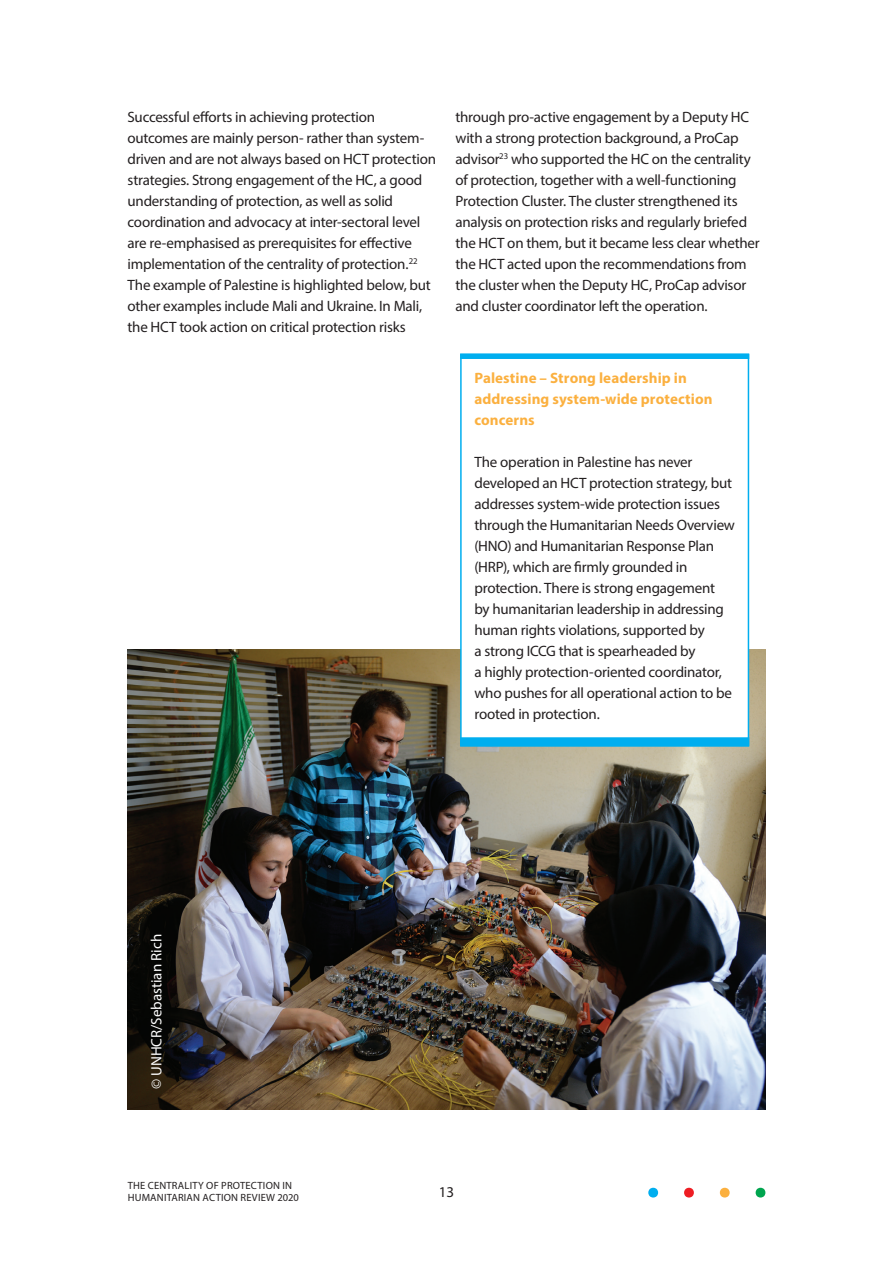
<style>
.page{position:relative;width:893px;height:1263px;background:#fff}
.page>*{position:absolute;margin:0;border:0;box-sizing:border-box;transform-origin:0 0}
.t1{font:15px/21px "Myriad Pro";letter-spacing:-.015em;color:#231f20}
.t2{font:700 15px/21px "Myriad Pro";letter-spacing:.005em;color:#fbb03f}
.t3{font:15px "Myriad Pro";color:#fff}
.t4{font:10.5px/12.6px "Myriad Pro";letter-spacing:.02em;color:#231f20}
</style>
<div class="page">
<svg style="left:648px;top:1188px;width:10px;height:9px"></svg>
<svg style="left:684px;top:1188px;width:10px;height:9px"></svg>
<svg style="left:720px;top:1188px;width:10px;height:9px"></svg>
<svg style="left:756px;top:1188px;width:9px;height:9px"></svg>
<img style="left:128px;top:649px;width:637px;height:461px">
<div style="left:461px;top:354px;width:287px;height:392px;background:#fff"></div>
<div style="left:460px;top:354px;width:289px;height:392px;border:2px solid #00aeef"></div>
<div style="left:460px;top:354px;width:289px;height:5px;background:#00aeef"></div>
<div style="left:460px;top:737px;width:289px;height:9px;background:#00aeef"></div>
<p class="t1" style="left:128px;top:106px;width:310px">Successful efforts in achieving protection outcomes are mainly person- rather than system&shy;driven and are not always based on HCT protection strategies. Strong engagement of the HC, a good understanding of protection, as well as solid coordination and advocacy at inter-sectoral level are re-emphasised as prerequisites for effective implementation of the centrality of protection.<sup>22<br></sup>The example of Palestine is highlighted below, but other examples include Mali and Ukraine. In Mali, the HCT took action on critical protection risks</p>
<p class="t1" style="left:455px;top:106px;width:306px">through pro-active engagement by a Deputy HC with a strong protection background, a ProCap advisor<sup>23</sup> who supported the HC on the centrality of protection, together with a well-functioning Protection Cluster. The cluster strengthened its analysis on protection risks and regularly briefed the HCT on them, but it became less clear whether the HCT acted upon the recommendations from the cluster when the Deputy HC, ProCap advisor and cluster coordinator left the operation.</p>
<p class="t2" style="left:474px;top:367px;width:240px">Palestine – Strong leadership in addressing system-wide protection concerns</p>
<p class="t1" style="left:474px;top:452px;width:262px">The operation in Palestine has never developed an HCT protection strategy, but addresses system-wide protection issues through the Humanitarian Needs Overview (HNO) and Humanitarian Response Plan (HRP), which are firmly grounded in protection. There is strong engagement<br>by humanitarian leadership in addressing human rights violations, supported by<br>a strong ICCG that is spearheaded by<br>a highly protection-oriented coordinator, who pushes for all operational action to be rooted in protection.</p>
<p class="t3" style="left:147px;top:1089px;width:157px;rotate:-90deg">© UNHCR/Sebastian Rich</p>
<p class="t4" style="left:128px;top:1179px;width:173px">THE CENTRALITY OF PROTECTION IN<br>HUMANITARIAN ACTION REVIEW 2020</p>
<p class="t1" style="left:439px;top:1181px;width:17px">13</p>
</div>
